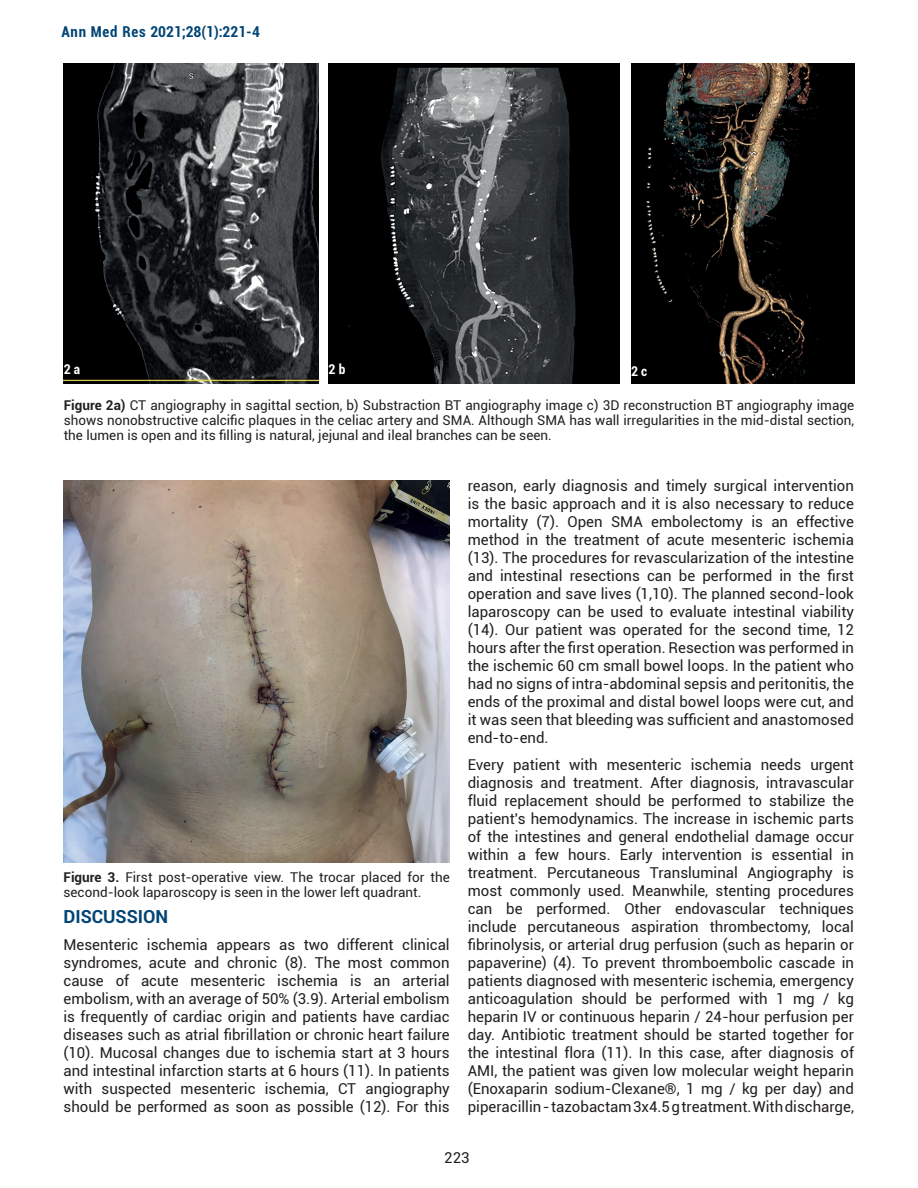
<style>
.page{position:relative;width:918px;height:1188px;background:#fff}
.page>*{position:absolute;margin:0;border:0;box-sizing:border-box;transform-origin:0 0}
.t1{font:700 18px "Roboto";color:#004475}
.t2{font:15px/18px "Roboto";color:#231f20;text-align:justify}
.t3{font:700 condensed 15px "Roboto";letter-spacing:.025em;color:#004475}
.t4{font:13.5px/15px "Roboto";color:#231f20}
.t5{font:700 condensed 13.5px "Roboto";color:#fff}
.s1{font-weight:700}
</style>
<div class="page">
<img style="left:64px;top:480px;width:386px;height:382px">
<img style="left:64px;top:64px;width:255px;height:319px">
<img style="left:329px;top:64px;width:291px;height:319px">
<img style="left:631px;top:64px;width:223px;height:319px">
<p class="t3" style="left:61px;top:21px;width:200px">Ann Med Res 2021;28(1):221-4</p>
<p class="t5" style="left:64px;top:360px;width:18px">2 a</p>
<p class="t5" style="left:329px;top:360px;width:18px">2 b</p>
<p class="t5" style="left:631px;top:362px;width:18px">2 c</p>
<p class="t4" style="left:64px;top:398px;width:792px;text-align:justify"><span class="s1">Figure 2a)</span> CT angiography in sagittal section, b) Substraction BT angiography image c) 3D reconstruction BT angiography image shows nonobstructive calcific plaques in the celiac artery and SMA. Although SMA has wall irregularities in the mid-distal section, the lumen is open and its filling is natural, jejunal and ileal branches can be seen.</p>
<p class="t4" style="left:64px;top:869px;width:388px"><span class="s1">Figure 3.</span> First post-operative view. The trocar placed for the second-look laparoscopy is seen in the lower left quadrant.</p>
<p class="t1" style="left:64px;top:904px;width:106px">DISCUSSION</p>
<p class="t2" style="left:64px;top:935px;width:388px">Mesenteric ischemia appears as two different clinical syndromes, acute and chronic (8). The most common cause of acute mesenteric ischemia is an arterial embolism, with an average of 50% (3.9). Arterial embolism is frequently of cardiac origin and patients have cardiac diseases such as atrial fibrillation or chronic heart failure (10). Mucosal changes due to ischemia start at 3 hours and intestinal infarction starts at 6 hours (11). In patients with suspected mesenteric ischemia, CT angiography should be performed as soon as possible (12). For this</p>
<p class="t2" style="left:468px;top:477px;width:388px">reason, early diagnosis and timely surgical intervention is the basic approach and it is also necessary to reduce mortality (7). Open SMA embolectomy is an effective method in the treatment of acute mesenteric ischemia (13). The procedures for revascularization of the intestine and intestinal resections can be performed in the first operation and save lives (1,10). The planned second-look laparoscopy can be used to evaluate intestinal viability (14). Our patient was operated for the second time, 12 hours after the first operation. Resection was performed in the ischemic 60 cm small bowel loops. In the patient who had no signs of intra-abdominal sepsis and peritonitis, the ends of the proximal and distal bowel loops were cut, and it was seen that bleeding was sufficient and anastomosed end-to-end.</p>
<p class="t2" style="left:468px;top:755px;width:388px">Every patient with mesenteric ischemia needs urgent diagnosis and treatment. After diagnosis, intravascular fluid replacement should be performed to stabilize the patient's hemodynamics. The increase in ischemic parts of the intestines and general endothelial damage occur within a few hours. Early intervention is essential in treatment. Percutaneous Transluminal Angiography is most commonly used. Meanwhile, stenting procedures can be performed. Other endovascular techniques include percutaneous aspiration thrombectomy, local fibrinolysis, or arterial drug perfusion (such as heparin or papaverine) (4). To prevent thromboembolic cascade in patients diagnosed with mesenteric ischemia, emergency anticoagulation should be performed with 1 mg / kg heparin IV or continuous heparin / 24-hour perfusion per day. Antibiotic treatment should be started together for the intestinal flora (11). In this case, after diagnosis of AMI, the patient was given low molecular weight heparin (Enoxaparin sodium-Clexane®, 1 mg / kg per day) and piperacillin - tazobactam 3x4.5 g treatment. With discharge,</p>
<p class="t2" style="left:444px;top:1148px;width:27px">223</p>
</div>
